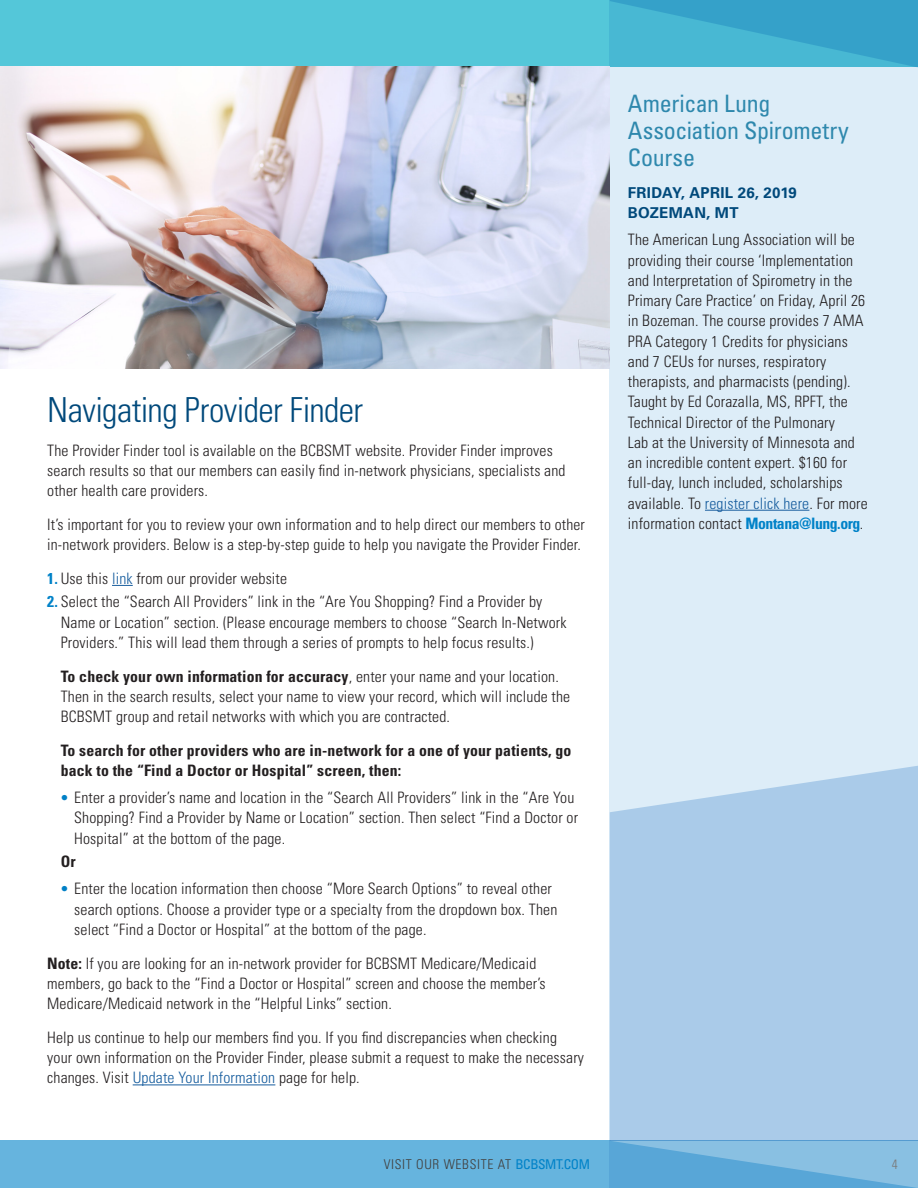
<style>
.page{position:relative;width:918px;height:1188px;background:#fff}
.page>*{position:absolute;margin:0;border:0;box-sizing:border-box;transform-origin:0 0}
.HEADING_1{font:300 condensed 34.5px "Univers LT Std";letter-spacing:-.015em;color:#00497b}
.SIDE_BAR_HEADING_1{font:condensed 24px/27px "Univers LT Std";letter-spacing:-.015em;color:#2e88ad}
.BODY{font:300 condensed 15.75px/20.2px "Univers LT Std";letter-spacing:.01em;color:#231f20}
.BODY-2{font:700 condensed 15.75px/20.2px "Univers LT Std";letter-spacing:.01em;color:#231f20}
.HEADING_2{font:700 15px/20.2px "Univers LT Std";letter-spacing:.015em;color:#00497b}
.t1{font:300 condensed 13.5px "Univers LT Std";letter-spacing:.05em;color:#413e3c}
.s1{font-weight:700;color:#0082c8}
.s2{color:#175d9e}
.s3{font-weight:700}
.s4{font-stretch:normal;font-size:15px;color:#0080c6}
.s5{font-weight:400;color:#0082c8}
</style>
<div class="page">
<div style="left:0;top:1141px;width:918px;height:47px;background:#66b4de"></div>
<div style="left:0;top:0;width:918px;height:67px;background:#54c7d9"></div>
<div style="left:610px;top:0;width:308px;height:1188px;background:#ddedf8"></div>
<svg style="left:610px;top:766px;width:308px;height:375px;background:#adcde9"></svg>
<svg style="left:610px;top:1141px;width:308px;height:47px;background:#70b2dc"></svg>
<svg style="left:610px;top:0;width:308px;height:68px;background:#40adce"></svg>
<svg style="left:112px;top:585px;width:21px;height:1px"></svg>
<hr style="left:133px;top:1085px;width:142px;height:1px;background:#175d9e">
<hr style="left:705px;top:510px;width:104px;height:1px;background:#175d9e">
<img style="left:0;top:67px;width:610px;height:302px">
<p class="HEADING_1" style="left:47px;top:389px;width:317px">Navigating Provider Finder</p>
<p class="BODY" style="left:47px;top:440px;width:520px">The Provider Finder tool is available on the BCBSMT website. Provider Finder improves search results so that our members can easily find in-network physicians, specialists and other health care providers.</p>
<p class="BODY" style="left:47px;top:514px;width:539px">It’s important for you to review your own information and to help direct our members to other in-network providers. Below is a step-by-step guide to help you navigate the Provider Finder.</p>
<p class="BODY" style="left:47px;top:568px;width:241px"><span class="s1">1.</span> Use this <span class="s2">link</span> from our provider website</p>
<p class="BODY" style="left:61px;top:592px;width:507px;text-indent:-14px"><span class="s1">2.</span> Select the “Search All Providers” link in the “Are You Shopping? Find a Provider by<br>Name or Location” section. (Please encourage members to choose “Search In-Network<br>Providers.” This will lead them through a series of prompts to help focus results.)</p>
<p class="BODY" style="left:61px;top:666px;width:511px"><span class="s3">To check your own information for accuracy</span>, enter your name and your location.<br>Then in the search results, select your name to view your record, which will include the<br>BCBSMT group and retail networks with which you are contracted.</p>
<p class="BODY-2" style="left:61px;top:740px;width:512px">To search for other providers who are in-network for a one of your patients, go back to the “Find a Doctor or Hospital” screen, then:</p>
<p class="BODY" style="left:74px;top:788px;width:505px;text-indent:-14px"><span class="s4">•</span> Enter a provider’s name and location in the “Search All Providers” link in the “Are You<br>Shopping? Find a Provider by Name or Location” section. Then select “Find a Doctor or<br>Hospital” at the bottom of the page.</p>
<p class="BODY-2" style="left:61px;top:852px;width:17px">Or</p>
<p class="BODY" style="left:74px;top:879px;width:485px;text-indent:-14px"><span class="s4">•</span> Enter the location information then choose “More Search Options” to reveal other search options. Choose a provider type or a specialty from the dropdown box. Then select “Find a Doctor or Hospital” at the bottom of the page.</p>
<p class="BODY" style="left:47px;top:953px;width:500px"><span class="s3">Note:</span> If you are looking for an in-network provider for BCBSMT Medicare/Medicaid members, go back to the “Find a Doctor or Hospital” screen and choose the member’s<br>Medicare/Medicaid network in the “Helpful Links” section.</p>
<p class="BODY" style="left:47px;top:1027px;width:538px">Help us continue to help our members find you. If you find discrepancies when checking your own information on the Provider Finder, please submit a request to make the necessary changes. Visit <span class="s2">Update Your Information</span> page for help.</p>
<p class="SIDE_BAR_HEADING_1" style="left:628px;top:90px;width:222px">American Lung<br>Association Spirometry<br>Course</p>
<p class="HEADING_2" style="left:628px;top:183px;width:171px">FRIDAY, APRIL 26, 2019<br>BOZEMAN, MT</p>
<p class="BODY" style="left:628px;top:230px;width:241px">The American Lung Association will be providing their course ‘Implementation and Interpretation of Spirometry in the Primary Care Practice’ on Friday, April 26 in Bozeman. The course provides 7 AMA PRA Category 1 Credits for physicians and 7 CEUs for nurses, respiratory therapists, and pharmacists (pending).<br>Taught by Ed Corazalla, MS, RPFT, the Technical Director of the Pulmonary<br>Lab at the University of Minnesota and an incredible content expert. $160 for full-day, lunch included, scholarships available. To <span class="s2">register click here</span>. For more information contact <span class="s1">Montana@lung.org</span>.</p>
<p class="t1" style="left:384px;top:1156px;width:208px">VISIT OUR WEBSITE AT <span class="s5">BCBSMT.COM</span></p>
<p class="t1" style="left:892px;top:1156px;width:7px">4</p>
</div>
